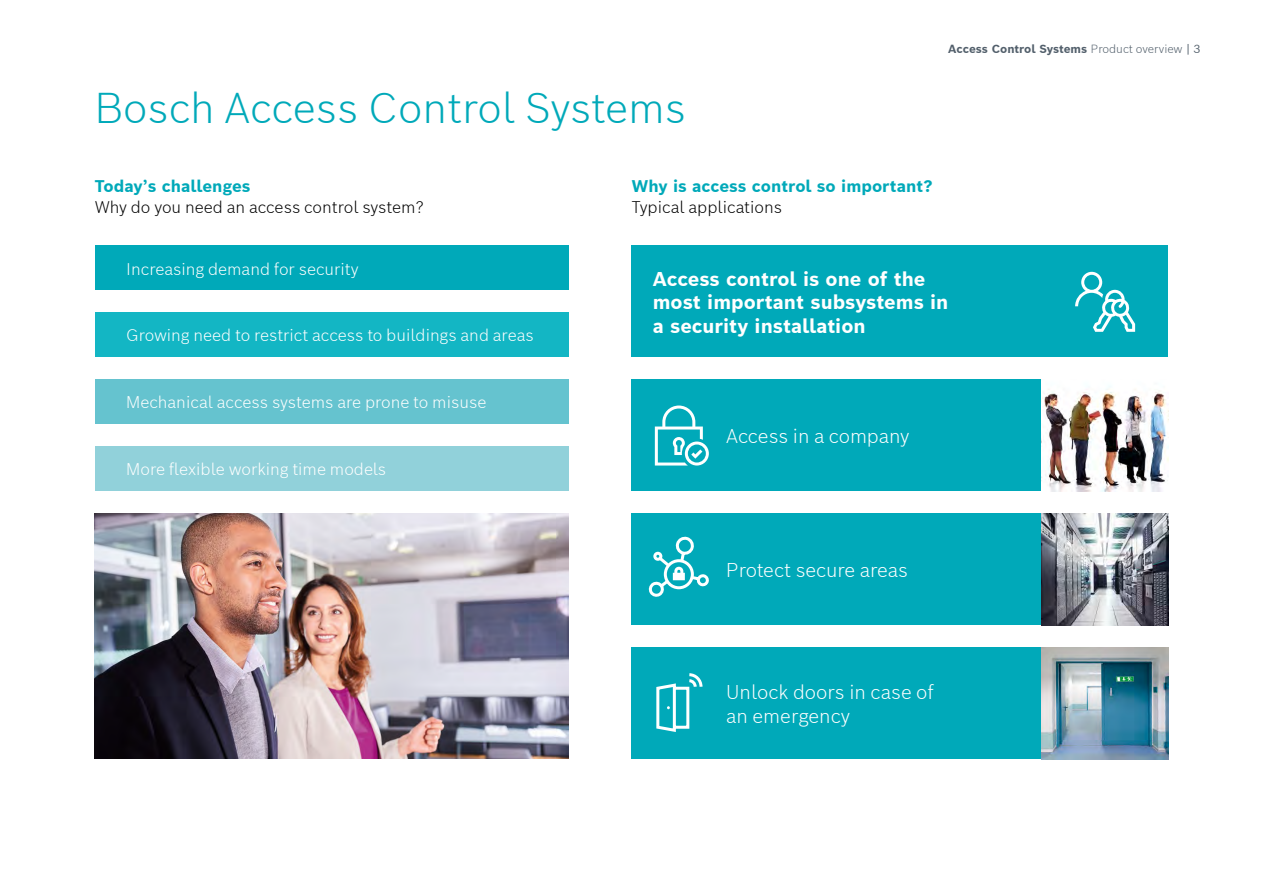
<style>
.page{position:relative;width:1263px;height:893px;background:#fff}
.page>*{position:absolute;margin:0;border:0;box-sizing:border-box;transform-origin:0 0}
.t1{font:300 42px "Bosch Sans";letter-spacing:-.005em;color:#00a9b9}
.t2{font:700 19.5px/23.4px "Bosch Sans";color:#fff}
.t3{font:300 19.5px/23.4px "Bosch Sans";color:#fff}
.t4{font:300 16.5px "Bosch Sans";color:#fff}
.t5{font:300 16.5px "Bosch Sans";color:#000}
.t6{font:700 16.5px "Bosch Sans";color:#00a9b9}
.t7{font:700 11.55px "Bosch Sans";letter-spacing:-.005em;color:#525f6b}
.s1{font-weight:300}
.s2{font-weight:400}
</style>
<div class="page">
<div style="left:95px;top:246px;width:473px;height:44px;background:#00a9b9"></div>
<div style="left:95px;top:313px;width:473px;height:44px;background:#13b6c4"></div>
<div style="left:95px;top:379px;width:473px;height:45px;background:#65c3cf"></div>
<div style="left:95px;top:446px;width:473px;height:45px;background:#91d1da"></div>
<div style="left:631px;top:246px;width:537px;height:111px;background:#00a9b9"></div>
<div style="left:631px;top:379px;width:411px;height:112px;background:#00a9b9"></div>
<div style="left:631px;top:513px;width:536px;height:112px;background:#00a9b9"></div>
<div style="left:631px;top:647px;width:411px;height:112px;background:#00a9b9"></div>
<svg style="left:648px;top:536px;width:61px;height:61px"></svg>
<div style="left:673px;top:573px;width:12px;height:7px;background:#fff"></div>
<div style="left:664px;top:559px;width:30px;height:30px;border:3px solid #fff;border-radius:50%"></div>
<svg style="left:655px;top:405px;width:54px;height:60px"></svg>
<svg style="left:1075px;top:272px;width:60px;height:60px"></svg>
<svg style="left:656px;top:673px;width:47px;height:59px"></svg>
<img style="left:1042px;top:386px;width:126px;height:105px">
<img style="left:1042px;top:647px;width:126px;height:112px">
<img style="left:1042px;top:513px;width:126px;height:112px">
<img style="left:95px;top:513px;width:473px;height:246px">
<h1 class="t1" style="left:95px;top:80px;width:593px">Bosch Access Control Systems</h1>
<p class="t7" style="left:948px;top:41px;width:254px">Access Control Systems <span class="s1">Product overview</span> <span class="s2">| 3</span></p>
<p class="t6" style="left:95px;top:175px;width:157px">Today’s challenges</p>
<p class="t5" style="left:95px;top:196px;width:331px">Why do you need an access control system?</p>
<p class="t6" style="left:631px;top:175px;width:303px">Why is access control so important?</p>
<p class="t5" style="left:631px;top:196px;width:152px">Typical applications</p>
<p class="t4" style="left:126px;top:258px;width:234px">Increasing demand for security</p>
<p class="t4" style="left:126px;top:324px;width:409px">Growing need to restrict access to buildings and areas</p>
<p class="t4" style="left:126px;top:391px;width:362px">Mechanical access systems are prone to misuse</p>
<p class="t4" style="left:126px;top:458px;width:262px">More flexible working time models</p>
<p class="t2" style="left:653px;top:267px;width:297px">Access control is one of the most important subsystems in a security installation</p>
<p class="t3" style="left:726px;top:424px;width:185px">Access in a company</p>
<p class="t3" style="left:726px;top:558px;width:183px">Protect secure areas</p>
<p class="t3" style="left:726px;top:680px;width:209px">Unlock doors in case of an emergency</p>
</div>
